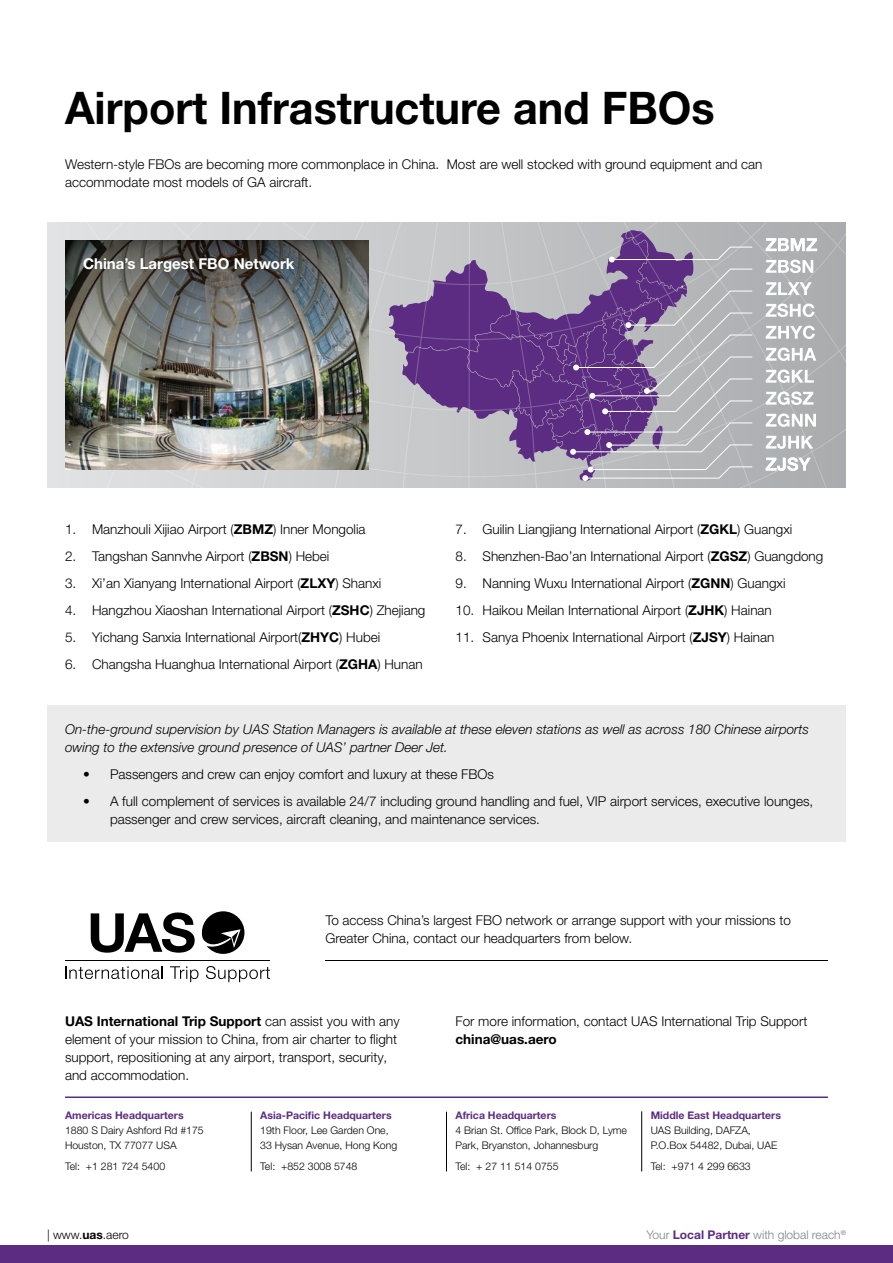
<style>
.page{position:relative;width:893px;height:1263px;background:#fff}
.page>*{position:absolute;margin:0;border:0;box-sizing:border-box;transform-origin:0 0}
.t1{font:700 45px "Helvetica Neue LT Pro";color:#000;scale:.96 1}
.t2{font:700 15px "Helvetica Neue LT Pro";color:#fff}
.t3{font:300 13.5px/18px "Helvetica Neue LT Pro";color:#000}
.t4{font:italic 300 13.5px/18px "Helvetica Neue LT Pro";color:#000}
.t5{font:700 13.5px "Helvetica Neue LT Pro";color:#000}
.t6{font:300 12px "Helvetica Neue LT Pro";color:#808285}
.t7{font:300 12px "Helvetica Neue LT Pro";color:#000}
.t8{font:300 10.5px/15px "Helvetica Neue LT Pro";color:#000}
.t9{font:700 10.5px "Helvetica Neue LT Pro";color:#5c2c82}
.s1{font-weight:700}
.s2{font-weight:700;color:#5c2c82}
</style>
<div class="page">
<div style="left:47px;top:705px;width:799px;height:137px;background:#ebebec"></div>
<svg style="left:47px;top:223px;width:799px;height:264px;background:#c1c2c1"></svg>
<img style="left:71px;top:223px;width:775px;height:264px">
<hr style="left:65px;top:1096px;width:763px;height:2px;background:#5c2c82">
<hr style="left:251px;top:1112px;width:1px;height:59px;background:#000">
<hr style="left:446px;top:1112px;width:1px;height:59px;background:#000">
<hr style="left:641px;top:1111px;width:1px;height:60px;background:#000">
<svg style="left:91px;top:912px;width:104px;height:41px"></svg>
<hr style="left:65px;top:960px;width:205px;height:1px;background:#000">
<svg style="left:65px;top:966px;width:98px;height:13px"></svg>
<svg style="left:170px;top:966px;width:28px;height:16px"></svg>
<svg style="left:206px;top:966px;width:64px;height:16px"></svg>
<svg style="left:202px;top:911px;width:42px;height:43px"></svg>
<hr style="left:325px;top:960px;width:503px;height:1px;background:#000">
<div style="left:0;top:1245px;width:893px;height:18px;background:#5c2c82"></div>
<h1 class="t1" style="left:65px;top:79px;width:678px">Airport Infrastructure and FBOs</h1>
<p class="t3" style="left:65px;top:155px;width:699px">Western-style FBOs are becoming more commonplace in China. Most are well stocked with ground equipment and can accommodate most models of GA aircraft.</p>
<p class="t2" style="left:83px;top:255px;width:213px">China’s Largest FBO Network</p>
<p class="t3" style="left:65px;top:519px;width:302px">1. Manzhouli Xijiao Airport (<span class="s1">ZBMZ</span>) Inner Mongolia</p>
<p class="t3" style="left:65px;top:546px;width:266px">2. Tangshan Sannvhe Airport (<span class="s1">ZBSN</span>) Hebei</p>
<p class="t3" style="left:65px;top:573px;width:318px">3. Xi’an Xianyang International Airport (<span class="s1">ZLXY</span>) Shanxi</p>
<p class="t3" style="left:65px;top:600px;width:362px">4. Hangzhou Xiaoshan International Airport (<span class="s1">ZSHC</span>) Zhejiang</p>
<p class="t3" style="left:65px;top:627px;width:317px">5. Yichang Sanxia International Airport(<span class="s1">ZHYC</span>) Hubei</p>
<p class="t3" style="left:65px;top:654px;width:359px">6. Changsha Huanghua International Airport (<span class="s1">ZGHA</span>) Hunan</p>
<p class="t3" style="left:455px;top:519px;width:338px">7. Guilin Liangjiang International Airport (<span class="s1">ZGKL</span>) Guangxi</p>
<p class="t3" style="left:455px;top:546px;width:369px">8. Shenzhen-Bao’an International Airport (<span class="s1">ZGSZ</span>) Guangdong</p>
<p class="t3" style="left:455px;top:573px;width:332px">9. Nanning Wuxu International Airport (<span class="s1">ZGNN</span>) Guangxi</p>
<p class="t3" style="left:455px;top:600px;width:318px">10. Haikou Meilan International Airport (<span class="s1">ZJHK</span>) Hainan</p>
<p class="t3" style="left:455px;top:627px;width:320px">11. Sanya Phoenix International Airport (<span class="s1">ZJSY</span>) Hainan</p>
<p class="t4" style="left:65px;top:720px;width:745px">On-the-ground supervision by UAS Station Managers is available at these eleven stations as well as across 180 Chinese airports owing to the extensive ground presence of UAS’ partner Deer Jet.</p>
<p class="t3" style="left:83px;top:765px;width:412px">• Passengers and crew can enjoy comfort and luxury at these FBOs</p>
<p class="t3" style="left:110px;top:792px;width:705px;text-indent:-27px">• A full complement of services is available 24/7 including ground handling and fuel, VIP airport services, executive lounges, passenger and crew services, aircraft cleaning, and maintenance services.</p>
<p class="t3" style="left:325px;top:910px;width:467px">To access China’s largest FBO network or arrange support with your missions to<br>Greater China, contact our headquarters from below.</p>
<p class="t3" style="left:65px;top:1012px;width:336px"><span class="s1">UAS International Trip Support</span> can assist you with any element of your mission to China, from air charter to flight support, repositioning at any airport, transport, security, and accommodation.</p>
<p class="t3" style="left:455px;top:1012px;width:353px">For more information, contact UAS International Trip Support</p>
<p class="t5" style="left:455px;top:1031px;width:103px">china@uas.aero</p>
<p class="t9" style="left:65px;top:1108px;width:120px">Americas Headquarters</p>
<p class="t8" style="left:65px;top:1122px;width:140px">1880 S Dairy Ashford Rd #175<br>Houston, TX 77077 USA</p>
<p class="t8" style="left:65px;top:1159px;width:102px">Tel: +1 281 724 5400</p>
<p class="t9" style="left:260px;top:1108px;width:133px">Asia-Pacific Headquarters</p>
<p class="t8" style="left:260px;top:1122px;width:138px">19th Floor, Lee Garden One,<br>33 Hysan Avenue, Hong Kong</p>
<p class="t8" style="left:260px;top:1159px;width:99px">Tel: +852 3008 5748</p>
<p class="t9" style="left:455px;top:1108px;width:102px">Africa Headquarters</p>
<p class="t8" style="left:455px;top:1122px;width:173px">4 Brian St. Office Park, Block D, Lyme<br>Park, Bryanston, Johannesburg</p>
<p class="t8" style="left:455px;top:1159px;width:105px">Tel: + 27 11 514 0755</p>
<p class="t9" style="left:651px;top:1108px;width:132px">Middle East Headquarters</p>
<p class="t8" style="left:651px;top:1122px;width:128px">UAS Building, DAFZA,<br>P.O.Box 54482, Dubai, UAE</p>
<p class="t8" style="left:651px;top:1159px;width:102px">Tel: +971 4 299 6633</p>
<p class="t7" style="left:47px;top:1227px;width:83px">| www.<span class="s1">uas</span>.aero</p>
<p class="t6" style="left:646px;top:1227px;width:201px">Your <span class="s2">Local Partner</span> with global reach<sup>®</sup></p>
</div>
